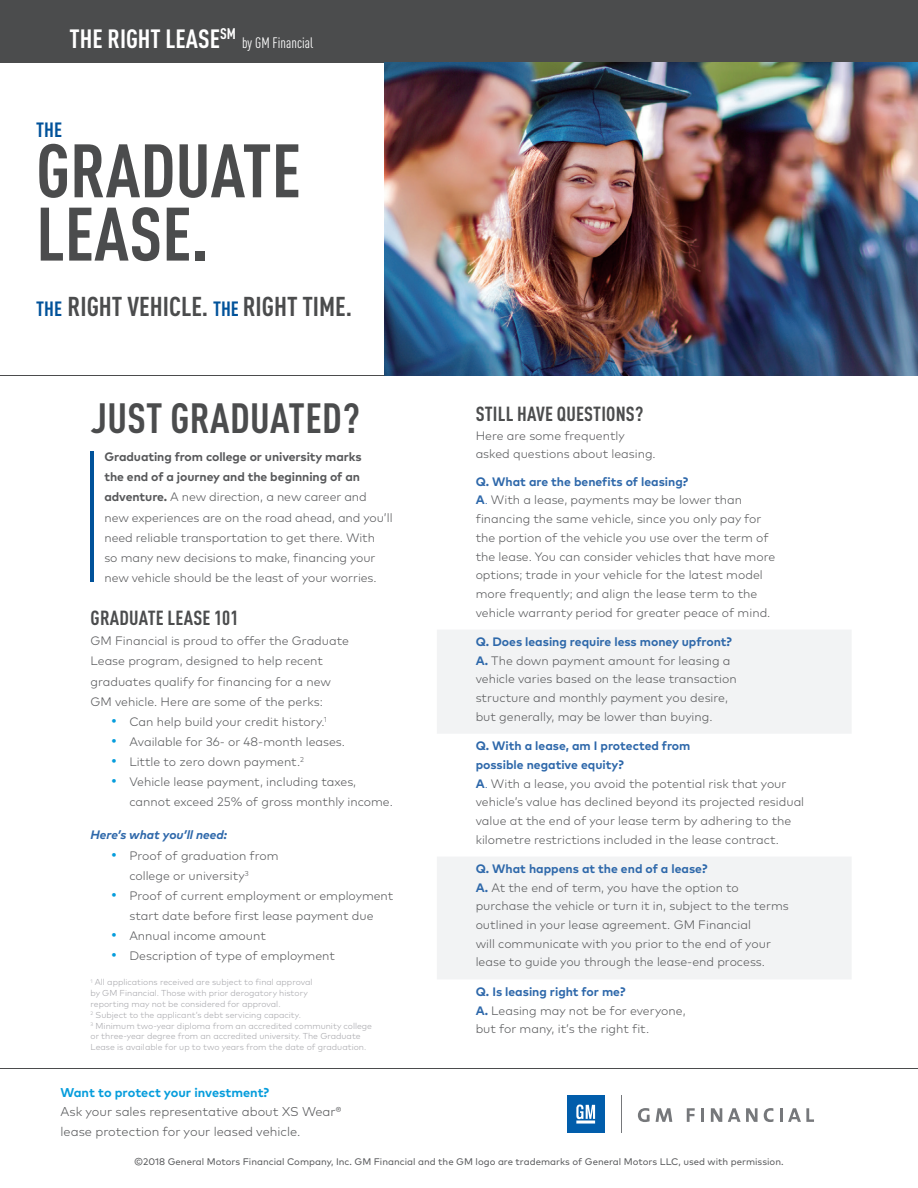
<style>
.page{position:relative;width:918px;height:1188px;background:#fff}
.page>*{position:absolute;margin:0;border:0;box-sizing:border-box;transform-origin:0 0}
.t1{font:700 condensed 74.4px "DIN Pro";color:#4b4c4d}
.t2{font:700 condensed 41.7px "DIN Pro";letter-spacing:.01em;color:#4b4c4d}
.t3{font:700 condensed 26.85px "DIN Pro";color:#4b4c4d}
.t4{font:700 condensed 26.1px "DIN Pro";color:#fff}
.t5{font:700 condensed 20.4px "DIN Pro";color:#01529a}
.t6{font:700 condensed 20.1px "DIN Pro";letter-spacing:.01em;color:#4b4c4d}
.t7{font:condensed 15px "DIN Pro";color:#fff}
.t8{font:300 12.75px/19.5px "Mark Pro";color:#57585a}
.t9{font:700 12.75px "Mark Pro";letter-spacing:-.005em;color:#069ddc}
.t10{font:300 12.3px/18.8px "Mark Pro";color:#57585a}
.t11{font:700 12.3px/18.8px "Mark Pro";color:#2e68aa}
.t12{font:italic 700 12.3px "Mark Pro";color:#2e68aa}
.Tiny{font:9.6px "Mark Pro";color:#57585a}
.t13{font:300 8.7px/10.8px "Mark Pro";color:#a6a6aa}
.s1{font-size:20.4px;color:#01529a}
.s2{font-weight:700;color:#2e68aa}
.s3{color:#2e68aa}
.s4{font-weight:700}
.s5{font-size:19.5px;color:#069ddc}
</style>
<div class="page">
<img style="left:384px;top:63px;width:534px;height:312px">
<div style="left:0;top:0;width:918px;height:63px;background:#4b4c4d"></div>
<svg style="left:638px;top:1108px;width:12px;height:14px"></svg>
<svg style="left:656px;top:1108px;width:16px;height:14px"></svg>
<svg style="left:687px;top:1108px;width:8px;height:14px"></svg>
<hr style="left:701px;top:1108px;width:3px;height:14px;background:#76787b">
<svg style="left:711px;top:1108px;width:11px;height:14px"></svg>
<svg style="left:728px;top:1108px;width:30px;height:14px"></svg>
<svg style="left:764px;top:1108px;width:9px;height:14px"></svg>
<hr style="left:780px;top:1108px;width:3px;height:14px;background:#76787b">
<svg style="left:788px;top:1108px;width:26px;height:14px"></svg>
<hr style="left:622px;top:1095px;width:1px;height:38px;background:#76787b">
<div style="left:567px;top:1095px;width:37px;height:38px;background:#015dab"></div>
<svg style="left:576px;top:1105px;width:19px;height:19px"></svg>
<hr style="left:0;top:1068px;width:918px;height:1px;background:#4b4c4d">
<hr style="left:0;top:375px;width:918px;height:1px;background:#4b4c4d">
<svg style="left:437px;top:630px;width:414px;height:349px;fill:#f2f3f4"></svg>
<hr style="left:91px;top:452px;width:3px;height:130px;background:#01529a">
<p class="t4" style="left:70px;top:19px;width:168px">THE RIGHT LEASE<sup>SM</sup></p>
<p class="t7" style="left:242px;top:32px;width:73px">by GM Financial</p>
<p class="t5" style="left:36px;top:115px;width:27px">THE</p>
<p class="t1" style="left:36px;top:115px;width:266px">GRADUATE</p>
<p class="t1" style="left:36px;top:178px;width:174px">LEASE.</p>
<p class="t3" style="left:36px;top:286px;width:318px"><span class="s1">THE</span> RIGHT VEHICLE. <span class="s1">THE</span> RIGHT TIME.</p>
<p class="t2" style="left:91px;top:387px;width:271px">JUST GRADUATED?</p>
<p class="t6" style="left:476px;top:399px;width:169px">STILL HAVE QUESTIONS?</p>
<p class="t10" style="left:476px;top:425px;width:182px">Here are some frequently asked questions about leasing.</p>
<p class="t11" style="left:476px;top:471px;width:214px">Q. What are the benefits of leasing?</p>
<p class="t10" style="left:476px;top:490px;width:301px"><span class="s2">A</span><span class="s3">.</span> With a lease, payments may be lower than financing the same vehicle, since you only pay for the portion of the vehicle you use over the term of the lease. You can consider vehicles that have more options; trade in your vehicle for the latest model more frequently; and align the lease term to the vehicle warranty period for greater peace of mind.</p>
<p class="t11" style="left:476px;top:631px;width:258px">Q. Does leasing require less money upfront?</p>
<p class="t10" style="left:476px;top:650px;width:263px"><span class="s2">A.</span> The down payment amount for leasing a vehicle varies based on the lease transaction structure and monthly payment you desire, but generally, may be lower than buying.</p>
<p class="t11" style="left:476px;top:735px;width:216px">Q. With a lease, am I protected from possible negative equity?</p>
<p class="t10" style="left:476px;top:773px;width:330px"><span class="s2">A</span><span class="s3">.</span> With a lease, you avoid the potential risk that your vehicle’s value has declined beyond its projected residual value at the end of your lease term by adhering to the kilometre restrictions included in the lease contract.</p>
<p class="t11" style="left:476px;top:858px;width:233px">Q. What happens at the end of a lease?</p>
<p class="t10" style="left:476px;top:877px;width:315px"><span class="s2">A.</span> At the end of term, you have the option to purchase the vehicle or turn it in, subject to the terms outlined in your lease agreement. GM Financial<br>will communicate with you prior to the end of your lease to guide you through the lease-end process.</p>
<p class="t11" style="left:476px;top:981px;width:151px">Q. Is leasing right for me?</p>
<p class="t10" style="left:476px;top:1000px;width:211px"><span class="s2">A.</span> Leasing may not be for everyone, but for many, it’s the right fit.</p>
<p class="t10" style="left:104px;top:446px;width:290px;line-height:20.1px"><span class="s4">Graduating from college or university marks<br>the end of a journey and the beginning of an adventure.</span> A new direction, a new career and new experiences are on the road ahead, and you’ll need reliable transportation to get there. With<br>so many new decisions to make, financing your new vehicle should be the least of your worries.</p>
<p class="t6" style="left:91px;top:603px;width:149px">GRADUATE LEASE 101</p>
<p class="t10" style="left:91px;top:630px;width:260px;line-height:20.1px">GM Financial is proud to offer the Graduate Lease program, designed to help recent graduates qualify for financing for a new GM vehicle. Here are some of the perks:</p>
<p class="t10" style="left:110px;top:711px;width:219px"><span class="s5">•</span> Can help build your credit history.<sup>1</sup></p>
<p class="t10" style="left:110px;top:731px;width:237px"><span class="s5">•</span> Available for 36- or 48-month leases.</p>
<p class="t10" style="left:110px;top:751px;width:196px"><span class="s5">•</span> Little to zero down payment.<sup>2</sup></p>
<p class="t10" style="left:129px;top:771px;width:265px;line-height:20.1px;text-indent:-19px"><span class="s5">•</span> Vehicle lease payment, including taxes, cannot exceed 25% of gross monthly income.</p>
<p class="t12" style="left:91px;top:826px;width:138px">Here’s what you’ll need:</p>
<p class="t10" style="left:129px;top:844px;width:151px;line-height:20.1px;text-indent:-19px"><span class="s5">•</span> Proof of graduation from college or university<sup>3</sup></p>
<p class="t10" style="left:110px;top:885px;width:285px;line-height:20.1px;text-align:center"><span class="s5">•</span> Proof of current employment or employment start date before first lease payment due</p>
<p class="t10" style="left:110px;top:925px;width:157px"><span class="s5">•</span> Annual income amount</p>
<p class="t10" style="left:110px;top:946px;width:226px"><span class="s5">•</span> Description of type of employment</p>
<p class="t13" style="left:91px;top:976px;width:224px"><sup>1</sup> All applications received are subject to final approval by GM Financial. Those with prior derogatory history reporting may not be considered for approval.</p>
<p class="t13" style="left:91px;top:1009px;width:212px"><sup>2</sup> Subject to the applicant’s debt servicing capacity.</p>
<p class="t13" style="left:91px;top:1019px;width:283px"><sup>3</sup> Minimum two-year diploma from an accredited community college or three-year degree from an accredited university. The Graduate<br>Lease is available for up to two years from the date of graduation.</p>
<p class="t9" style="left:61px;top:1082px;width:210px">Want to protect your investment?</p>
<p class="t8" style="left:61px;top:1101px;width:282px">Ask your sales representative about XS Wear® lease protection for your leased vehicle.</p>
<p class="Tiny" style="left:134px;top:1154px;width:651px">©2018 General Motors Financial Company, Inc. GM Financial and the GM logo are trademarks of General Motors LLC, used with permission.</p>
</div>
